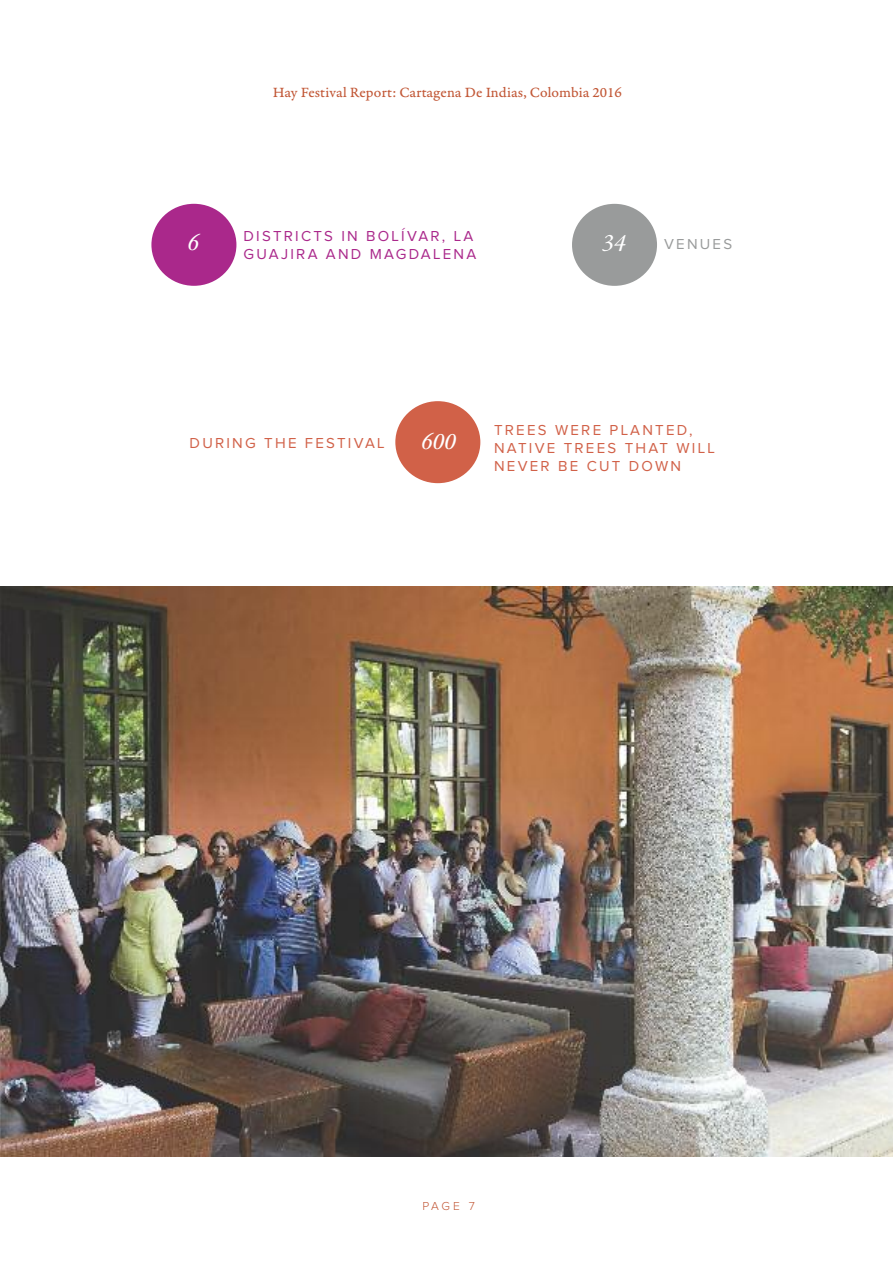
<style>
.page{position:relative;width:893px;height:1263px;background:#fff}
.page>*{position:absolute;margin:0;border:0;box-sizing:border-box;transform-origin:0 0}
.t1{font:24px "Garamond Premr Pro Med It";color:#fff}
.t2{font:15px/18px "Proxima Nova";letter-spacing:.15em;color:#d16148}
.t3{font:15px "Garamond Premr Pro Capt";color:#c25837}
.t4{font:15px/18px "Proxima Nova";letter-spacing:.15em;color:#aa288b}
.t5{font:15px "Proxima Nova";letter-spacing:.15em;color:#999b9b}
.t6{font:300 12px "Proxima Nova";color:#c25837}
</style>
<div class="page">
<div style="left:395px;top:401px;width:85px;height:82px;background:#d16148;border-radius:50%"></div>
<div style="left:151px;top:204px;width:85px;height:82px;background:#aa288b;border-radius:50%"></div>
<div style="left:572px;top:204px;width:85px;height:82px;background:#999b9b;border-radius:50%"></div>
<img style="left:0;top:587px;width:893px;height:570px">
<p class="t3" style="left:273px;top:87px;width:351px">Hay Festival Report: Cartagena De Indias, Colombia 2016</p>
<p class="t4" style="left:243px;top:229px;width:234px">DISTRICTS IN BOLÍVAR, LA<br>GUAJIRA AND MAGDALENA</p>
<h1 class="t1" style="left:187px;top:233px;width:13px">6</h1>
<h1 class="t1" style="left:602px;top:233px;width:25px">34</h1>
<p class="t5" style="left:664px;top:239px;width:70px">VENUES</p>
<p class="t2" style="left:190px;top:435px;width:197px">DURING THE FESTIVAL</p>
<h1 class="t1" style="left:421px;top:432px;width:37px">600</h1>
<p class="t2" style="left:494px;top:422px;width:222px">TREES WERE PLANTED,<br>NATIVE TREES THAT WILL<br>NEVER BE CUT DOWN</p>
<p class="t6" style="left:422px;top:1202px;width:54px">PAGE 7</p>
</div>
